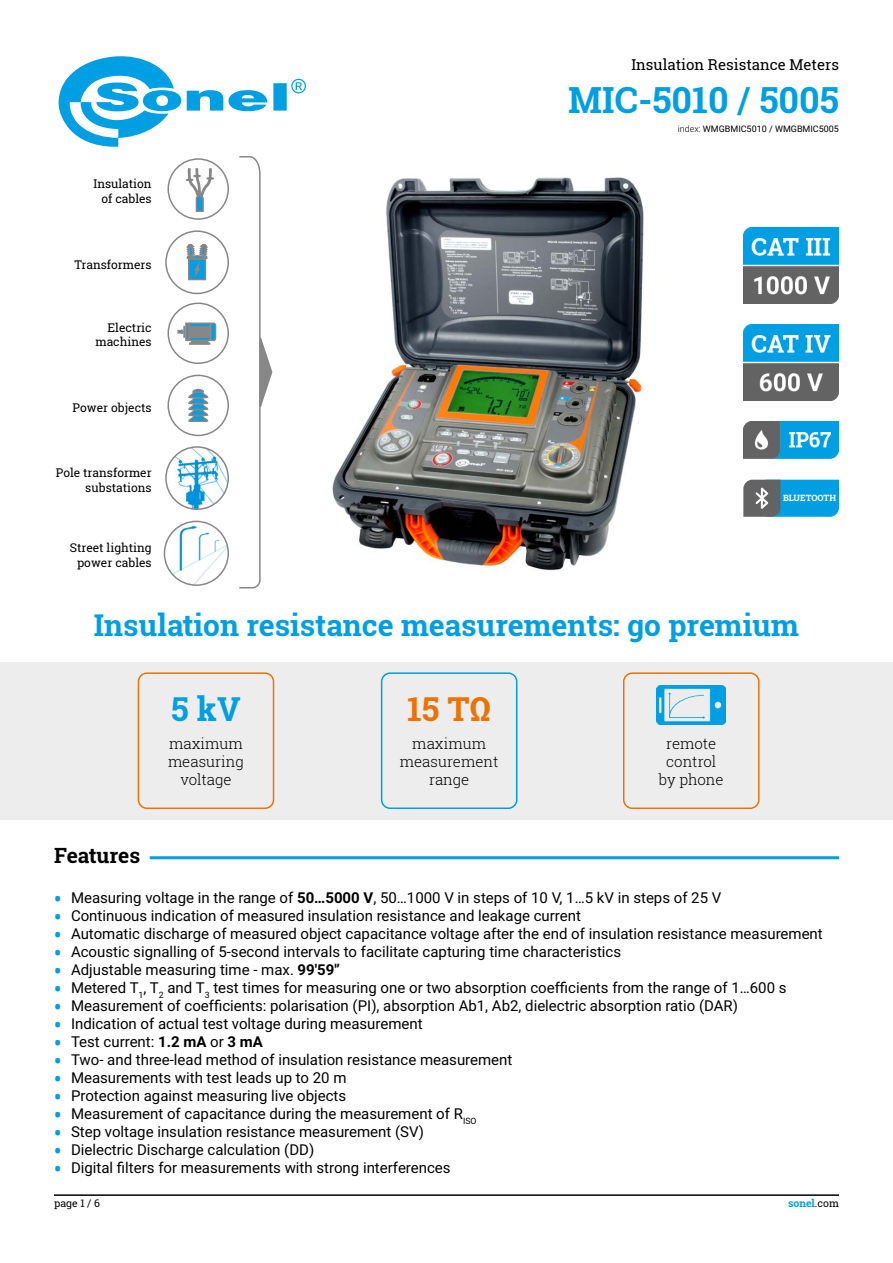
<style>
.page{position:relative;width:893px;height:1263px;background:#fff}
.page>*{position:absolute;margin:0;border:0;box-sizing:border-box;transform-origin:0 0}
.t1{font:700 36px "Roboto Slab";color:#009fe3}
.t2{font:700 33px "Roboto Slab";color:#ee7203}
.t3{font:700 33px "Roboto Slab";color:#009fe3}
.t4{font:700 30px "Roboto Slab";color:#009fe3}
.t5{font:700 21px "Roboto Slab";color:#000}
.t6{font:15px "Roboto";color:#000}
.t7{font:300 15px/18px "Roboto Slab";color:#000;text-align:center}
.t8{font:15px "Roboto Slab";color:#000}
.t9{font:12px/14.4px "Roboto Slab";color:#000;text-align:right}
.t10{font:700 10.5px "Roboto Slab";color:#009fe3}
.t11{font:10.5px "Roboto Slab";color:#000}
.t12{font:9px "Roboto";color:#000}
.t13{font:700 8.7px "Roboto Slab";color:#fff}
.s1{font-weight:300}
.s2{font-family:"Roboto Slab";font-weight:700;font-size:21px;color:#009fe3}
.s3{font-weight:700}
.s4{font-weight:400;color:#000}
</style>
<div class="page">
<hr style="left:54px;top:1194px;width:785px;height:2px;background:#000">
<svg style="left:58px;top:56px;width:248px;height:91px"></svg>
<hr style="left:150px;top:856px;width:689px;height:3px;background:#009fe3">
<img style="left:164px;top:526px;width:64px;height:59px">
<div style="left:164px;top:521px;width:65px;height:65px;border:2px solid #878787;border-radius:50%"></div>
<img style="left:167px;top:448px;width:61px;height:61px">
<div style="left:165px;top:446px;width:64px;height:64px;border:2px solid #878787;border-radius:50%"></div>
<img style="left:332px;top:177px;width:316px;height:394px">
<div style="left:0;top:662px;width:893px;height:157px;background:#ededed"></div>
<div style="left:138px;top:672px;width:136px;height:137px;border:2px solid #ee7203;border-radius:9px"></div>
<div style="left:381px;top:672px;width:136px;height:137px;border:2px solid #009fe3;border-radius:9px"></div>
<div style="left:623px;top:672px;width:136px;height:137px;border:2px solid #ee7203;border-radius:9px"></div>
<img style="left:657px;top:685px;width:69px;height:40px">
<img style="left:743px;top:228px;width:96px;height:75px">
<img style="left:744px;top:421px;width:95px;height:37px">
<img style="left:743px;top:324px;width:96px;height:76px">
<svg style="left:743px;top:480px;width:96px;height:37px;background:#2f8fb8"></svg>
<svg style="left:177px;top:322px;width:40px;height:23px"></svg>
<div style="left:167px;top:302px;width:62px;height:62px;border:2px solid #878787;border-radius:50%"></div>
<svg style="left:188px;top:388px;width:21px;height:34px"></svg>
<div style="left:167px;top:375px;width:62px;height:61px;border:2px solid #878787;border-radius:50%"></div>
<svg style="left:185px;top:168px;width:29px;height:44px"></svg>
<div style="left:167px;top:158px;width:62px;height:62px;border:2px solid #878787;border-radius:50%"></div>
<svg style="left:186px;top:243px;width:22px;height:38px"></svg>
<div style="left:165px;top:230px;width:64px;height:64px;border:2px solid #878787;border-radius:50%"></div>
<svg style="left:239px;top:156px;width:34px;height:433px"></svg>
<p class="t9" style="left:94px;top:176px;width:60px">Insulation of cables</p>
<p class="t9" style="left:74px;top:257px;width:79px">Transformers</p>
<p class="t9" style="left:95px;top:320px;width:58px">Electric machines</p>
<p class="t9" style="left:73px;top:400px;width:81px">Power objects</p>
<p class="t9" style="left:56px;top:465px;width:97px">Pole transformer substations</p>
<p class="t9" style="left:70px;top:541px;width:83px">Street lighting power cables</p>
<p class="t8" style="left:631px;top:54px;width:209px">Insulation Resistance Meters</p>
<h1 class="t1" style="left:568px;top:75px;width:272px">MIC-5010 / 5005</h1>
<p class="t12" style="left:678px;top:123px;width:163px"><span class="s1">index:</span> WMGBMIC5010 / WMGBMIC5005</p>
<p class="t13" style="left:783px;top:492px;width:55px">BLUETOOTH</p>
<h3 class="t4" style="left:94px;top:605px;width:707px">Insulation resistance measurements: go premium</h3>
<h2 class="t3" style="left:171px;top:686px;width:71px">5 kV</h2>
<p class="t7" style="left:168px;top:734px;width:77px">maximum measuring voltage</p>
<h2 class="t2" style="left:407px;top:686px;width:86px">15 TΩ</h2>
<p class="t7" style="left:400px;top:734px;width:100px">maximum measurement range</p>
<p class="t7" style="left:659px;top:734px;width:66px">remote control by phone</p>
<h3 class="t5" style="left:54px;top:841px;width:88px">Features</h3>
<p class="t6" style="left:54px;top:887px;width:669px"><span class="s2">•</span> Measuring voltage in the range of <span class="s3">50…5000 V</span>, 50…1000 V in steps of 10 V, 1…5 kV in steps of 25 V</p>
<p class="t6" style="left:54px;top:905px;width:528px"><span class="s2">•</span> Continuous indication of measured insulation resistance and leakage current</p>
<p class="t6" style="left:54px;top:923px;width:770px"><span class="s2">•</span> Automatic discharge of measured object capacitance voltage after the end of insulation resistance measurement</p>
<p class="t6" style="left:54px;top:941px;width:569px"><span class="s2">•</span> Acoustic signalling of 5-second intervals to facilitate capturing time characteristics</p>
<p class="t6" style="left:54px;top:959px;width:288px"><span class="s2">•</span> Adjustable measuring time - max. <span class="s3">99'59'’</span></p>
<p class="t6" style="left:54px;top:977px;width:734px"><span class="s2">•</span> Metered T<sub>1</sub>, T<sub>2</sub> and T<sub>3</sub> test times for measuring one or two absorption coefficients from the range of 1…600 s</p>
<p class="t6" style="left:54px;top:995px;width:686px"><span class="s2">•</span> Measurement of coefficients: polarisation (PI), absorption Ab1, Ab2, dielectric absorption ratio (DAR)</p>
<p class="t6" style="left:54px;top:1013px;width:370px"><span class="s2">•</span> Indication of actual test voltage during measurement</p>
<p class="t6" style="left:54px;top:1031px;width:211px"><span class="s2">•</span> Test current: <span class="s3">1.2 mA</span> or <span class="s3">3 mA</span></p>
<p class="t6" style="left:54px;top:1049px;width:460px"><span class="s2">•</span> Two- and three-lead method of insulation resistance measurement</p>
<p class="t6" style="left:54px;top:1067px;width:294px"><span class="s2">•</span> Measurements with test leads up to 20 m</p>
<p class="t6" style="left:54px;top:1085px;width:294px"><span class="s2">•</span> Protection against measuring live objects</p>
<p class="t6" style="left:54px;top:1103px;width:424px"><span class="s2">•</span> Measurement of capacitance during the measurement of R<sub>ISO</sub></p>
<p class="t6" style="left:54px;top:1121px;width:372px"><span class="s2">•</span> Step voltage insulation resistance measurement (SV)</p>
<p class="t6" style="left:54px;top:1139px;width:262px"><span class="s2">•</span> Dielectric Discharge calculation (DD)</p>
<p class="t6" style="left:54px;top:1157px;width:398px"><span class="s2">•</span> Digital filters for measurements with strong interferences</p>
<p class="t11" style="left:54px;top:1196px;width:47px">page 1 / 6</p>
<p class="t10" style="left:788px;top:1196px;width:52px">sonel<span class="s4">.com</span></p>
</div>
